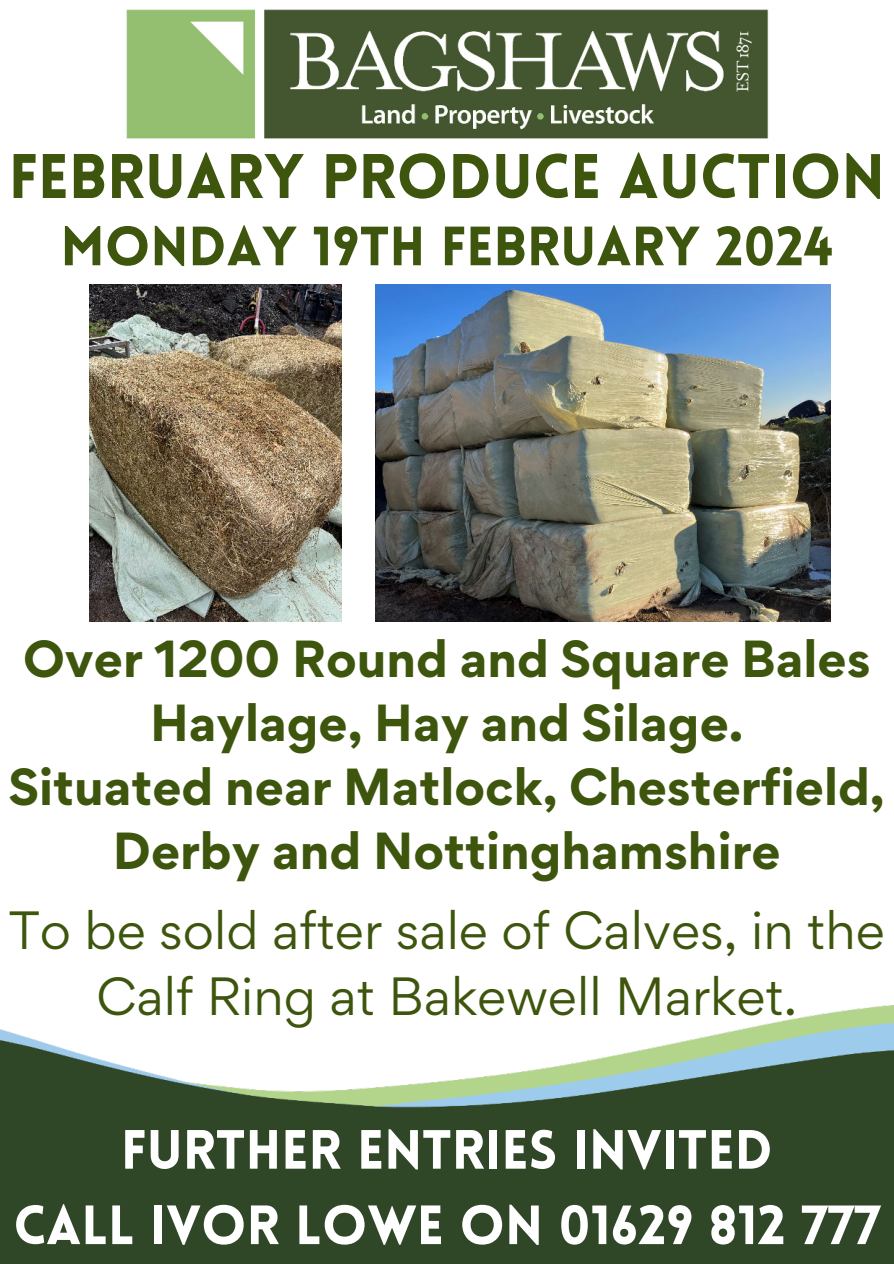
<style>
.page{position:relative;width:894px;height:1264px;background:#fff}
.page>*{position:absolute;margin:0;border:0;box-sizing:border-box;transform-origin:0 0}
.t1{font:900 61.5px "Lovelo";color:#3d550c}
.t2{font:900 54px/75.3px "Lovelo";color:#fff;text-align:center}
.t3{font:900 54px "Lovelo";color:#3d550c}
.t4{font:48px/66.3px "Gordita";color:#3d550c;text-align:center}
.t5{font:700 46.5px/64.2px "Gordita";color:#3d550c;text-align:center}
</style>
<div class="page">
<img style="left:0;top:1005px;width:893px;height:258px">
<img style="left:126px;top:9px;width:643px;height:130px">
<img style="left:89px;top:284px;width:252px;height:337px">
<img style="left:375px;top:284px;width:455px;height:337px">
<h1 class="t1" style="left:9px;top:138px;width:877px">FEBRUARY PRODUCE AUCTION</h1>
<p class="t3" style="left:61px;top:212px;width:773px">MONDAY 19TH FEBRUARY 2024</p>
<p class="t5" style="left:9px;top:625px;width:877px">Over 1200 Round and Square Bales<br>Haylage, Hay and Silage.<br>Situated near Matlock, Chesterfield,<br>Derby and Nottinghamshire</p>
<p class="t4" style="left:9px;top:896px;width:877px">To be sold after sale of Calves, in the<br>Calf Ring at Bakewell Market.</p>
<p class="t2" style="left:14px;top:1112px;width:867px">FURTHER ENTRIES INVITED<br>CALL IVOR LOWE ON 01629 812 777</p>
</div>
